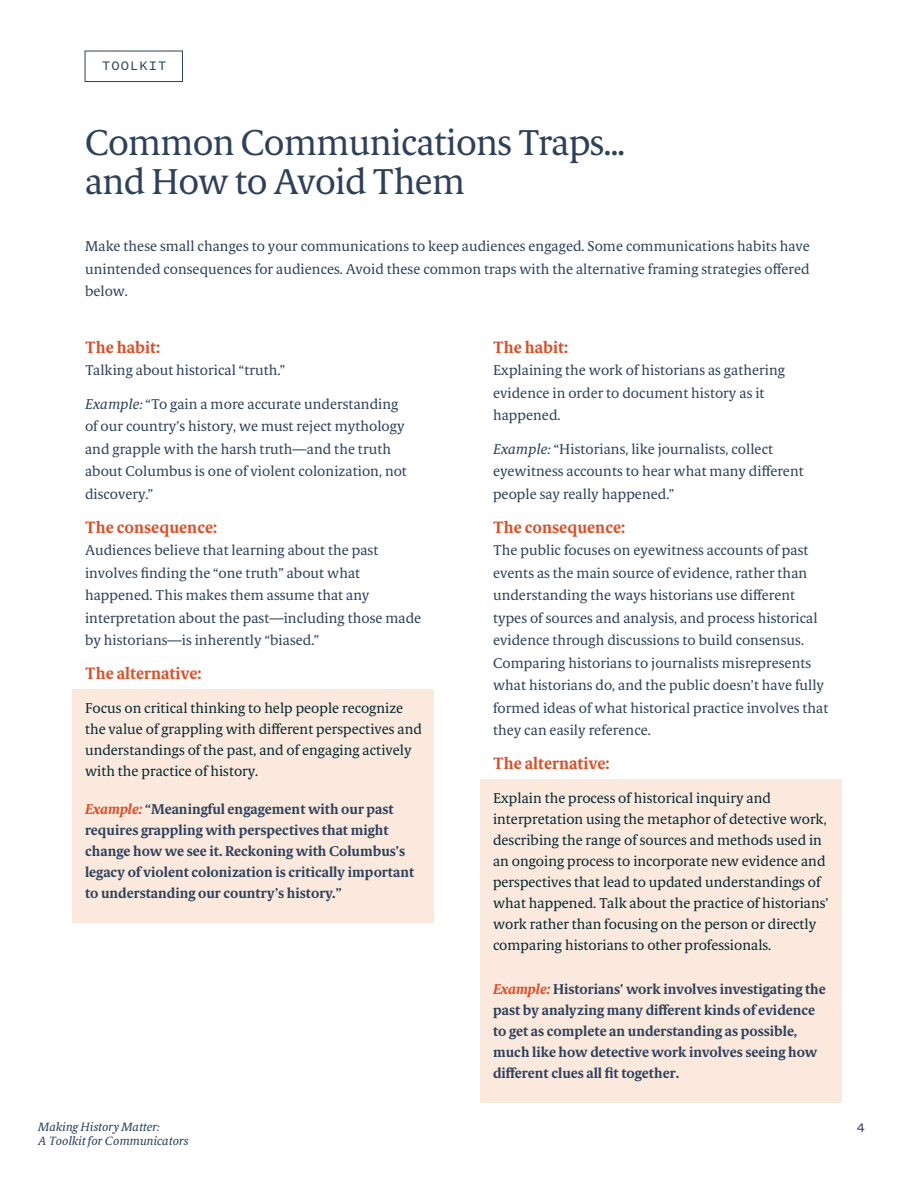
<style>
.page{position:relative;width:918px;height:1188px;background:#fff}
.page>*{position:absolute;margin:0;border:0;box-sizing:border-box;transform-origin:0 0}
.t1{font:36px/39px "Berlingske Serif Text";letter-spacing:-.02em;color:#2e415b}
.t2{font:700 16.5px "Berlingske Serif Text";color:#de4f27}
.t3{font:14.25px/22.5px "Berlingske Serif Text";color:#2e415b}
.t4{font:14.25px/21px "Berlingske Serif Text";color:#072831}
.t5{font:700 14.25px/21px "Berlingske Serif Text";color:#2e415b}
.t6{font:13.5px "Founders Grotesk Mono";letter-spacing:.08em;color:#2e415b}
.t7{font:italic 12px "Berlingske Serif Tx";color:#2e415b}
.s1{font-family:"Berlingske Serif Tx";font-style:italic}
.s2{font-family:"Berlingske Serif Tx";font-style:italic;color:#de4f27}
</style>
<div class="page">
<div style="left:85px;top:51px;width:98px;height:31px;border:1px solid #2e415b"></div>
<div style="left:72px;top:689px;width:361px;height:111px;background:#fbe9de"></div>
<div style="left:72px;top:790px;width:361px;height:133px;background:#fbe9de"></div>
<div style="left:480px;top:779px;width:361px;height:195px;background:#fbe9de"></div>
<div style="left:480px;top:970px;width:361px;height:133px;background:#fbe9de"></div>
<p class="t6" style="left:102px;top:58px;width:66px">TOOLKIT</p>
<h1 class="t1" style="left:85px;top:122px;width:542px">Common Communications Traps... and How to Avoid Them</h1>
<p class="t3" style="left:85px;top:235px;width:726px;text-align:justify">Make these small changes to your communications to keep audiences engaged. Some communications habits have unintended consequences for audiences. Avoid these common traps with the alternative framing strategies offered below.</p>
<p class="t2" style="left:85px;top:335px;width:77px">The habit:</p>
<p class="t3" style="left:85px;top:359px;width:202px">Talking about historical “truth.”</p>
<p class="t3" style="left:85px;top:393px;width:323px"><span class="s1">Example:</span> “To gain a more accurate understanding of our country’s history, we must reject mythology and grapple with the harsh truth—and the truth about Columbus is one of violent colonization, not discovery.”</p>
<p class="t2" style="left:85px;top:515px;width:134px">The consequence:</p>
<p class="t3" style="left:85px;top:539px;width:338px">Audiences believe that learning about the past involves finding the “one truth” about what happened. This makes them assume that any interpretation about the past—including those made by historians—is inherently “biased.”</p>
<p class="t2" style="left:85px;top:661px;width:118px">The alternative:</p>
<p class="t4" style="left:85px;top:697px;width:338px">Focus on critical thinking to help people recognize the value of grappling with different perspectives and understandings of the past, and of engaging actively with the practice of history.</p>
<p class="t5" style="left:85px;top:798px;width:331px"><span class="s2">Example:</span> “Meaningful engagement with our past requires grappling with perspectives that might change how we see it. Reckoning with Columbus’s legacy of violent colonization is critically important to understanding our country’s history.”</p>
<p class="t2" style="left:493px;top:335px;width:77px">The habit:</p>
<p class="t3" style="left:493px;top:359px;width:294px">Explaining the work of historians as gathering evidence in order to document history as it happened.</p>
<p class="t3" style="left:493px;top:438px;width:312px"><span class="s1">Example:</span> “Historians, like journalists, collect eyewitness accounts to hear what many different people say really happened.”</p>
<p class="t2" style="left:493px;top:515px;width:134px">The consequence:</p>
<p class="t3" style="left:493px;top:539px;width:337px">The public focuses on eyewitness accounts of past events as the main source of evidence, rather than understanding the ways historians use different types of sources and analysis, and process historical evidence through discussions to build consensus.<br>Comparing historians to journalists misrepresents what historians do, and the public doesn’t have fully formed ideas of what historical practice involves that they can easily reference.</p>
<p class="t2" style="left:493px;top:751px;width:118px">The alternative:</p>
<p class="t4" style="left:493px;top:787px;width:337px">Explain the process of historical inquiry and interpretation using the metaphor of detective work, describing the range of sources and methods used in an ongoing process to incorporate new evidence and perspectives that lead to updated understandings of what happened. Talk about the practice of historians’ work rather than focusing on the person or directly comparing historians to other professionals.</p>
<p class="t5" style="left:493px;top:978px;width:334px"><span class="s2">Example:</span> Historians’ work involves investigating the past by analyzing many different kinds of evidence to get as complete an understanding as possible, much like how detective work involves seeing how different clues all fit together.</p>
<p class="t7" style="left:38px;top:1118px;width:123px">Making History Matter:</p>
<p class="t6" style="left:857px;top:1120px;width:10px">4</p>
<p class="t7" style="left:38px;top:1132px;width:152px">A Toolkit for Communicators</p>
</div>
